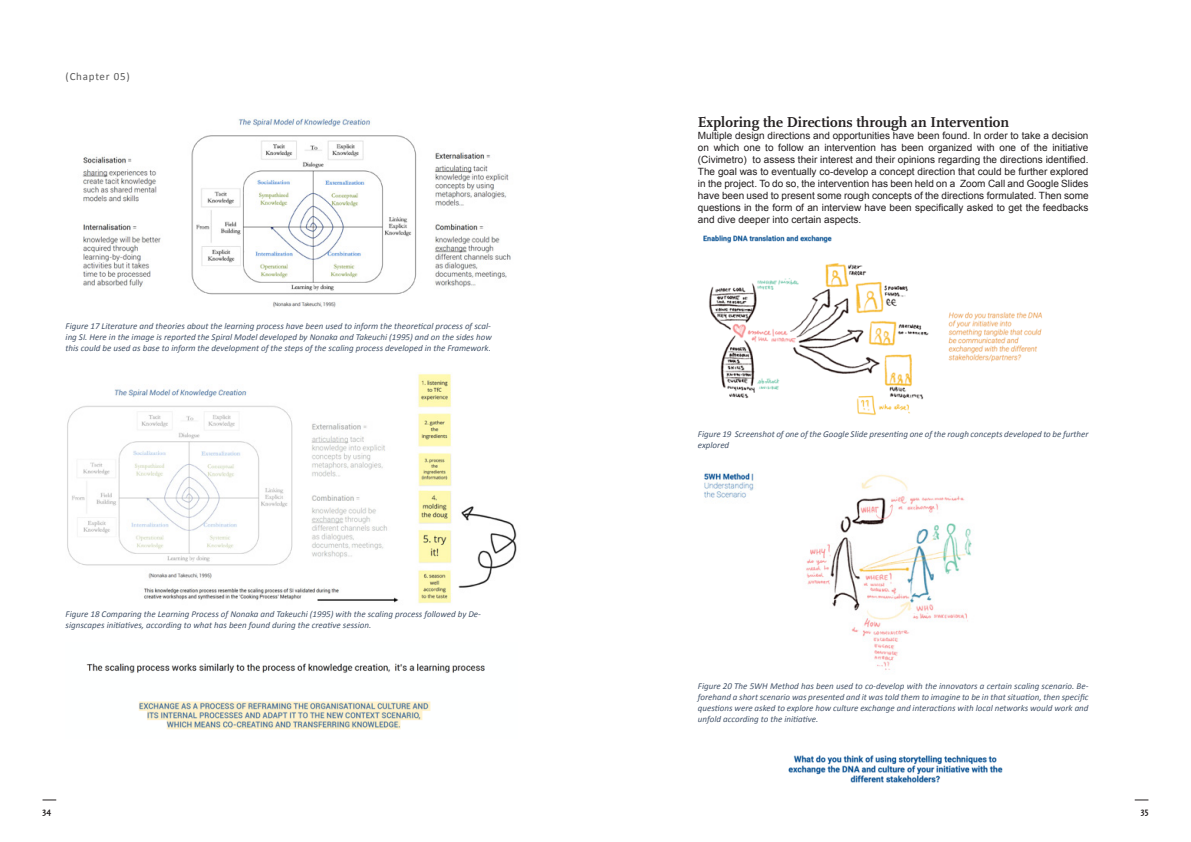
<style>
.page{position:relative;width:1191px;height:842px;background:#fff}
.page>*{position:absolute;margin:0;border:0;box-sizing:border-box;transform-origin:0 0}
.t1{font:700 15px "Scala Pro";color:#231f20}
.t2{font:11px "Calibri";letter-spacing:.07em;color:#5a5a5a}
.t3{font:10px/12px "Arial";color:#231f20;text-align:justify}
.t4{font:italic 9px/10.8px "Calibri";color:#44546a}
.t5{font:700 9px "Scala Sans Pro";color:#231f20}
</style>
<div class="page">
<svg style="left:43px;top:799px;width:13px;height:1px"></svg>
<svg style="left:1134px;top:799px;width:14px;height:1px"></svg>
<img style="left:703px;top:235px;width:340px;height:181px">
<img style="left:704px;top:473px;width:268px;height:197px">
<img style="left:788px;top:755px;width:215px;height:28px">
<img style="left:82px;top:118px;width:429px;height:190px">
<img style="left:67px;top:374px;width:450px;height:229px">
<img style="left:86px;top:663px;width:399px;height:67px">
<p class="t2" style="left:66px;top:69px;width:66px">(Chapter 05)</p>
<p class="t4" style="left:66px;top:321px;width:428px;text-align:justify">Figure 17 Literature and theories about the learning process have been used to inform the theoretical process of scal&shy;ing SI. Here in the image is reported the Spiral Model developed by Nonaka and Takeuchi (1995) and on the sides how this could be used as base to inform the development of the steps of the scaling process developed in the Framework.</p>
<p class="t4" style="left:66px;top:609px;width:417px">Figure 18 Comparing the Learning Process of Nonaka and Takeuchi (1995) with the scaling process followed by De&shy;signscapes initiatives, according to what has been found during the creative session.</p>
<h1 class="t1" style="left:698px;top:113px;width:313px">Exploring the Directions through an Intervention</h1>
<p class="t3" style="left:698px;top:129px;width:392px">Multiple design directions and opportunities have been found. In order to take a decision on which one to follow an intervention has been organized with one of the initiative (Civimetro) to assess their interest and their opinions regarding the directions identified.<br>The goal was to eventually co-develop a concept direction that could be further explored in the project. To do so, the intervention has been held on a Zoom Call and Google Slides have been used to present some rough concepts of the directions formulated. Then some questions in the form of an interview have been specifically asked to get the feedbacks and dive deeper into certain aspects.</p>
<p class="t4" style="left:698px;top:429px;width:392px">Figure 19 Screenshot of one of the Google Slide presenting one of the rough concepts developed to be further explored</p>
<p class="t4" style="left:698px;top:681px;width:392px;text-align:justify">Figure 20 The 5WH Method has been used to co-develop with the innovators a certain scaling scenario. Be&shy;forehand a short scenario was presented and it was told them to imagine to be in that situation, then specific questions were asked to explore how culture exchange and interactions with local networks would work and unfold according to the initiative.</p>
<p class="t5" style="left:43px;top:806px;width:10px">34</p>
<p class="t5" style="left:1140px;top:806px;width:9px">35</p>
</div>
